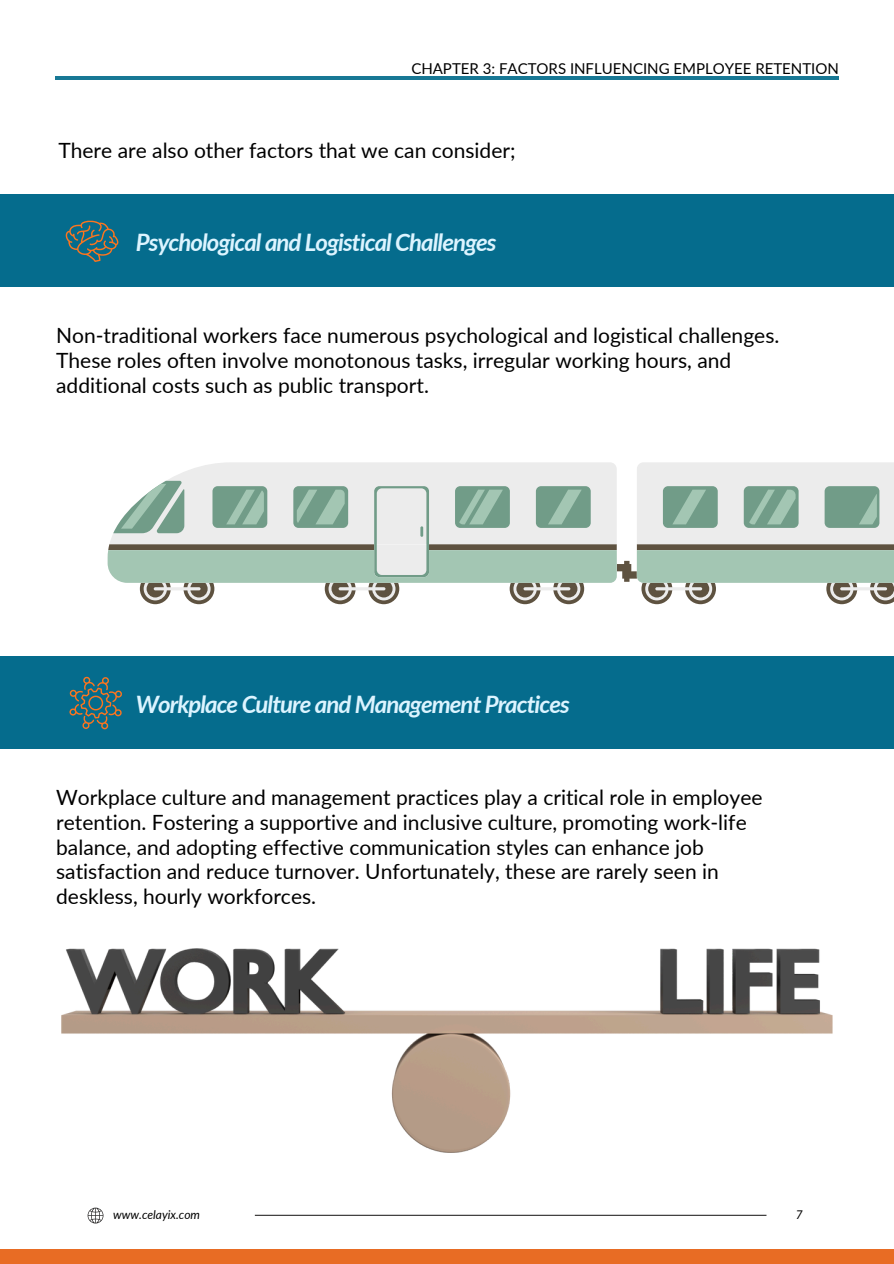
<style>
.page{position:relative;width:894px;height:1264px;background:#fff}
.page>*{position:absolute;margin:0;border:0;box-sizing:border-box;transform-origin:0 0}
.t1{font:italic 700 24px "Lato";letter-spacing:-.04em;color:#dcf4ff}
.t2{font:21px/24.8px "Lato";color:#000}
.t3{font:15px "Lato";color:#000}
.t4{font:italic 12px "Lato";color:#000}
</style>
<div class="page">
<div style="left:0;top:195px;width:893px;height:92px;background:#056c8d"></div>
<div style="left:0;top:1249px;width:893px;height:14px;background:#e86c24"></div>
<hr style="left:56px;top:76px;width:782px;height:4px;background:#187895">
<svg style="left:88px;top:1207px;width:15px;height:16px"></svg>
<hr style="left:255px;top:1214px;width:511px;height:1px;background:#2b2a2a">
<svg style="left:66px;top:220px;width:52px;height:41px"></svg>
<div style="left:0;top:656px;width:893px;height:93px;background:#056c8d"></div>
<svg style="left:69px;top:676px;width:53px;height:53px"></svg>
<svg style="left:145px;top:600px;width:748px;height:4px"></svg>
<svg style="left:139px;top:462px;width:754px;height:138px;fill:#ececec"></svg>
<svg style="left:139px;top:481px;width:740px;height:3px;background:#eaebea"></svg>
<svg style="left:108px;top:484px;width:785px;height:99px;background:#b4c7bc"></svg>
<img style="left:61px;top:948px;width:771px;height:204px">
<h2 class="t3" style="left:411px;top:59px;width:429px">CHAPTER 3: FACTORS INFLUENCING EMPLOYEE RETENTION</h2>
<p class="t2" style="left:58px;top:137px;width:458px">There are also other factors that we can consider;</p>
<p class="t1" style="left:136px;top:227px;width:362px">Psychological and Logistical Challenges</p>
<h2 class="t2" style="left:56px;top:323px;width:724px">Non-traditional workers face numerous psychological and logistical challenges.<br>These roles often involve monotonous tasks, irregular working hours, and additional costs such as public transport.</h2>
<p class="t1" style="left:136px;top:689px;width:435px">Workplace Culture and Management Practices</p>
<h1 class="t2" style="left:56px;top:784px;width:707px">Workplace culture and management practices play a critical role in employee retention. Fostering a supportive and inclusive culture, promoting work-life balance, and adopting effective communication styles can enhance job satisfaction and reduce turnover. Unfortunately, these are rarely seen in deskless, hourly workforces.</h1>
<p class="t4" style="left:113px;top:1206px;width:88px">www.celayix.com</p>
<h1 class="t4" style="left:795px;top:1206px;width:8px">7</h1>
</div>
